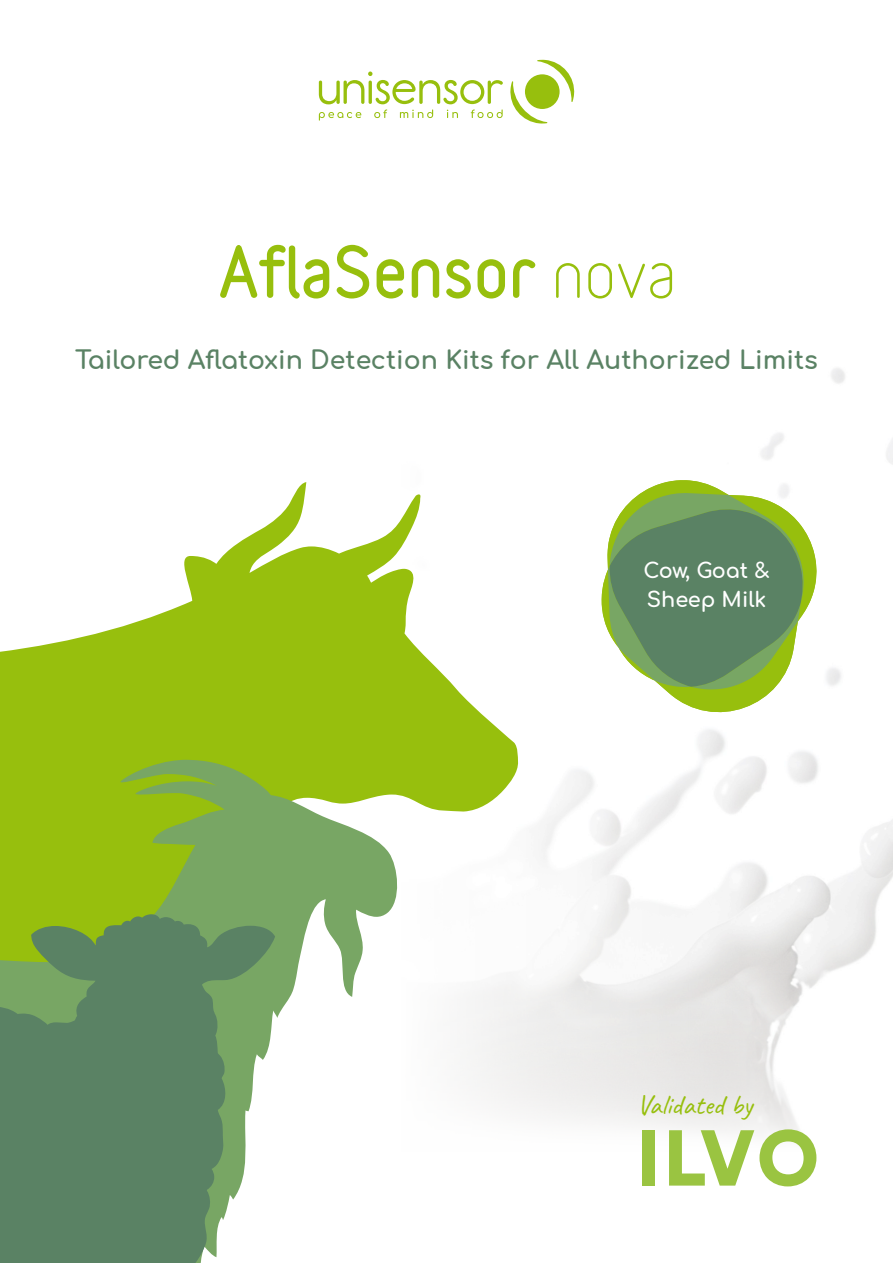
<style>
.page{position:relative;width:893px;height:1263px;background:#fff}
.page>*{position:absolute;margin:0;border:0;box-sizing:border-box;transform-origin:0 0}
.t1{font:900 63.9px "Variable";color:#97bf0d}
.t2{font:28.05px "Caveat";color:#97bf0d}
.t3{font:700 25.2px "Comfortaa";color:#5a8264}
.t4{font:700 20.85px "Comfortaa";color:#fff}
.s1{font-weight:400}
</style>
<div class="page">
<img style="left:318px;top:59px;width:575px;height:831px">
<img style="left:519px;top:890px;width:364px;height:297px">
<svg style="left:0;top:482px;width:519px;height:625px"></svg>
<svg style="left:0;top:760px;width:402px;height:347px"></svg>
<svg style="left:0;top:914px;width:275px;height:349px;fill:#5a8264"></svg>
<div style="left:642px;top:1130px;width:13px;height:55px;background:#9ac441"></div>
<svg style="left:669px;top:1129px;width:147px;height:57px"></svg>
<svg style="left:597px;top:461px;width:240px;height:271px"></svg>
<svg style="left:599px;top:463px;width:223px;height:269px"></svg>
<svg style="left:509px;top:60px;width:67px;height:64px"></svg>
<svg style="left:319px;top:72px;width:184px;height:49px"></svg>
<p class="t1" style="left:219px;top:231px;width:459px">AflaSensor <span class="s1">nova</span></p>
<p class="t3" style="left:75px;top:347px;width:744px">Tailored Aflatoxin Detection Kits for All Authorized Limits</p>
<p class="t4" style="left:644px;top:560px;width:128px">Cow, Goat &amp;</p>
<p class="t4" style="left:647px;top:588px;width:121px">Sheep Milk</p>
<p class="t2" style="left:637px;top:1087px;width:117px">Validated by</p>
</div>
